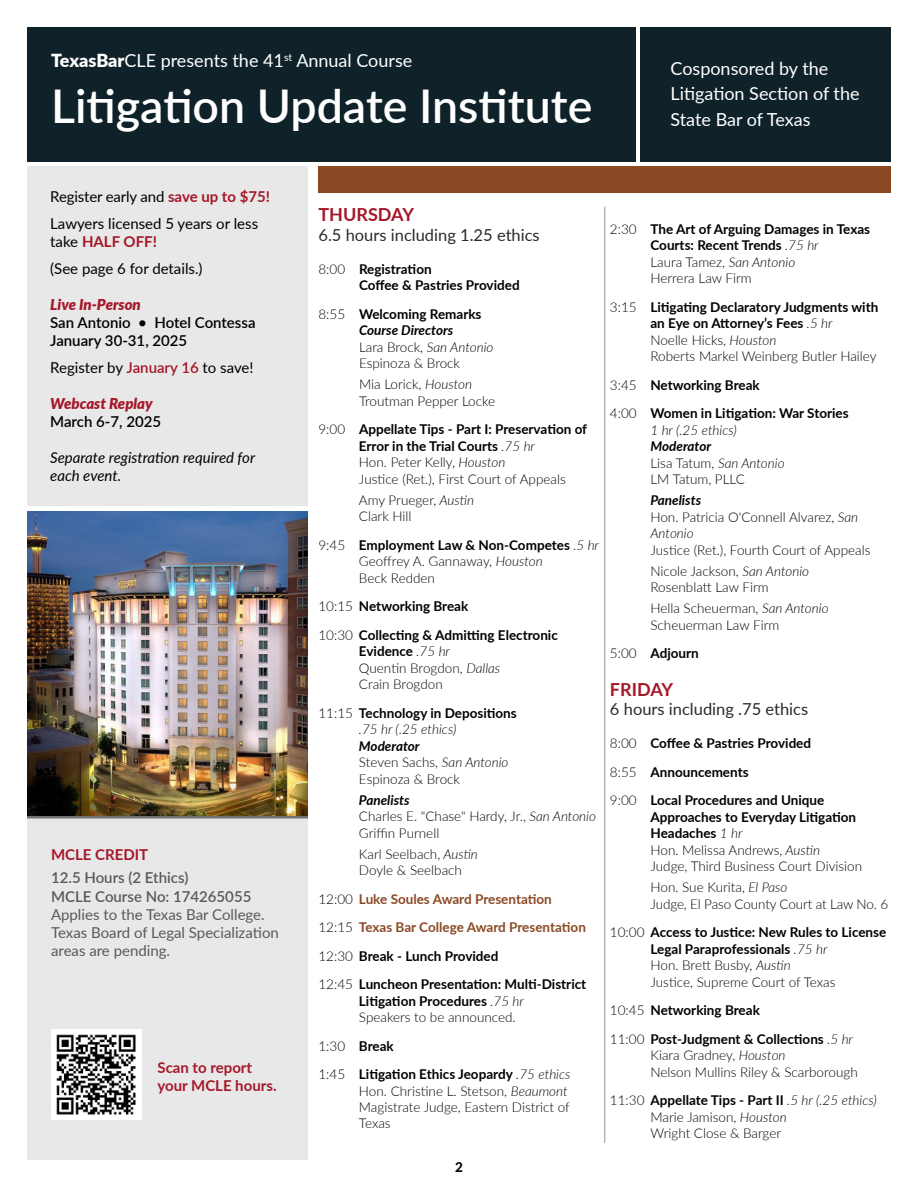
<style>
.page{position:relative;width:918px;height:1188px;background:#fff}
.page>*{position:absolute;margin:0;border:0;box-sizing:border-box;transform-origin:0 0}
.t1{font:600 46.5px "Lato";color:#fff}
.t2{font:18px/25.5px "Lato";color:#fff}
.t3{font:700 18px "Lato";color:#a51729}
.t4{font:16.5px "Lato";color:#282a2b}
.t5{font:15px/27px "Lato";color:#000}
.t6{font:15px/18px "Lato";color:#58595b}
.t7{font:600 15px/18px "Lato";color:#000}
.t8{font:italic 15px/18px "Lato";color:#000}
.t9{font:600 15px/19.5px "Lato";color:#58595b}
.t10{font:700 15px/18px "Lato";color:#a51729}
.t11{font:italic 900 15px "Lato";color:#a51729}
.t12{font:300 13.5px/16.5px "Lato";color:#000}
.t13{font:700 13.5px/16.5px "Lato";color:#000}
.t14{font:700 13.5px/28.5px "Lato";color:#8b4923}
.t15{font:italic 300 13.5px "Lato";color:#000}
.t16{font:800 13.5px "Lato";color:#000}
.s1{font-weight:900}
.s2{font-weight:700;color:#a51729}
.s3{font-weight:600;color:#a51729}
.s4{font-weight:300}
.s5{font-weight:700}
.s6{font-weight:700;font-style:italic}
.s7{font-style:italic}
.s8{font-weight:300;font-style:italic}
.s9{font-weight:300;color:#000}
.s10{color:#000}
</style>
<div class="page">
<div style="left:27px;top:166px;width:281px;height:340px;background:#e8e8e8"></div>
<div style="left:27px;top:27px;width:609px;height:135px;background:#102229"></div>
<div style="left:27px;top:819px;width:281px;height:341px;background:#e8e8e8"></div>
<hr style="left:604px;top:207px;width:1px;height:936px;background:#939598">
<hr style="left:27px;top:816px;width:281px;height:3px;background:#707172">
<img style="left:51px;top:1030px;width:90px;height:90px">
<img style="left:27px;top:512px;width:281px;height:304px">
<div style="left:640px;top:27px;width:251px;height:135px;background:#102229"></div>
<div style="left:318px;top:166px;width:573px;height:27px;background:#8b4923"></div>
<h2 class="t2" style="left:51px;top:47px;width:363px"><span class="s1">TexasBar</span>CLE presents the 41<sup>st</sup> Annual Course</h2>
<h2 class="t2" style="left:671px;top:54px;width:191px">Cosponsored by the<br>Litigation Section of the<br>State Bar of Texas</h2>
<h1 class="t1" style="left:51px;top:72px;width:543px">Litigation Update Institute</h1>
<p class="t5" style="left:50px;top:182px;width:221px">Register early and <span class="s2">save up to $75!<br></span>Lawyers licensed 5 years or less</p>
<p class="t5" style="left:50px;top:227px;width:154px">take <span class="s2">HALF OFF!<br></span>(See page 6 for details.)</p>
<p class="t11" style="left:50px;top:293px;width:92px">Live In-Person</p>
<p class="t7" style="left:50px;top:313px;width:207px">San Antonio • Hotel Contessa<br>January 30-31, 2025</p>
<p class="t5" style="left:50px;top:353px;width:205px">Register by <span class="s3">January 16</span> to save!</p>
<p class="t11" style="left:50px;top:392px;width:104px">Webcast Replay</p>
<p class="t7" style="left:50px;top:412px;width:112px">March 6-7, 2025</p>
<p class="t8" style="left:50px;top:448px;width:206px">Separate registration required for each event.</p>
<p class="t10" style="left:51px;top:845px;width:99px">MCLE CREDIT</p>
<p class="t9" style="left:51px;top:867px;width:202px">12.5 Hours (2 Ethics)<br>MCLE Course No: 174265055</p>
<p class="t6" style="left:51px;top:905px;width:229px">Applies to the Texas Bar College.<br>Texas Board of Legal Specialization areas are pending.</p>
<p class="t10" style="left:158px;top:1058px;width:121px">Scan to report your MCLE hours.</p>
<h2 class="t3" style="left:318px;top:201px;width:97px">THURSDAY</h2>
<p class="t4" style="left:318px;top:223px;width:223px">6.5 hours including 1.25 ethics</p>
<p class="t13" style="left:359px;top:260px;width:162px;text-indent:-40px"><span class="s4">8:00</span> Registration<br>Coffee &amp; Pastries Provided</p>
<p class="t12" style="left:359px;top:305px;width:136px;text-indent:-40px">8:55 <span class="s5">Welcoming Remarks<br></span><span class="s6">Course Directors<br></span>Lara Brock, <span class="s7">San Antonio<br></span>Espinoza &amp; Brock</p>
<p class="t12" style="left:359px;top:375px;width:138px">Mia Lorick, <span class="s7">Houston<br></span>Troutman Pepper Locke</p>
<p class="t13" style="left:359px;top:420px;width:230px;text-indent:-40px"><span class="s4">9:00</span> Appellate Tips - Part I: Preservation of Error in the Trial Courts <span class="s8">.75 hr<br></span><span class="s4">Hon. Peter Kelly,</span> <span class="s8">Houston<br></span><span class="s4">Justice (Ret.), First Court of Appeals</span></p>
<p class="t12" style="left:359px;top:491px;width:117px">Amy Prueger, <span class="s7">Austin<br></span>Clark Hill</p>
<p class="t12" style="left:359px;top:536px;width:242px;text-indent:-40px">9:45 <span class="s5">Employment Law &amp; Non-Competes</span> <span class="s7">.5 hr<br></span>Geoffrey A. Gannaway, <span class="s7">Houston<br></span>Beck Redden</p>
<p class="t13" style="left:318px;top:591px;width:241px;line-height:28.5px"><span class="s4">10:15</span> Networking Break<br><span class="s4">10:30</span> Collecting &amp; Admitting Electronic</p>
<p class="t12" style="left:359px;top:642px;width:143px"><span class="s5">Evidence</span> <span class="s7">.75 hr<br></span>Quentin Brogdon, <span class="s7">Dallas<br></span>Crain Brogdon</p>
<p class="t13" style="left:359px;top:704px;width:159px;text-indent:-40px"><span class="s4">11:15</span> Technology in Depositions <span class="s8">.75 hr (.25 ethics)</span></p>
<p class="t12" style="left:359px;top:737px;width:151px"><span class="s6">Moderator<br></span>Steven Sachs, <span class="s7">San Antonio<br></span>Espinoza &amp; Brock</p>
<p class="t12" style="left:359px;top:791px;width:239px"><span class="s6">Panelists<br></span>Charles E. "Chase" Hardy, Jr., <span class="s7">San Antonio<br></span>Griffin Purnell</p>
<p class="t12" style="left:359px;top:845px;width:120px">Karl Seelbach, <span class="s7">Austin<br></span>Doyle &amp; Seelbach</p>
<p class="t14" style="left:318px;top:884px;width:269px"><span class="s9">12:00</span> Luke Soules Award Presentation <span class="s9">12:15</span> Texas Bar College Award Presentation <span class="s9">12:30</span> <span class="s10">Break - Lunch Provided<br></span><span class="s9">12:45</span> <span class="s10">Luncheon Presentation: Multi-District</span></p>
<p class="t12" style="left:359px;top:992px;width:166px"><span class="s5">Litigation Procedures</span> <span class="s7">.75 hr<br></span>Speakers to be announced.</p>
<p class="t13" style="left:318px;top:1031px;width:254px;line-height:28.5px"><span class="s4">1:30</span> Break<br><span class="s4">1:45</span> Litigation Ethics Jeopardy <span class="s8">.75 ethics</span></p>
<p class="t12" style="left:359px;top:1082px;width:212px">Hon. Christine L. Stetson, <span class="s7">Beaumont<br></span>Magistrate Judge, Eastern District of<br>Texas</p>
<p class="t16" style="left:455px;top:1157px;width:9px">2</p>
<p class="t13" style="left:650px;top:220px;width:221px;text-indent:-40px"><span class="s4">2:30</span> The Art of Arguing Damages in Texas<br>Courts: Recent Trends <span class="s8">.75 hr<br></span><span class="s4">Laura Tamez,</span> <span class="s8">San Antonio<br></span><span class="s4">Herrera Law Firm</span></p>
<p class="t13" style="left:650px;top:298px;width:229px;text-indent:-40px"><span class="s4">3:15</span> Litigating Declaratory Judgments with an Eye on Attorney’s Fees <span class="s8">.5 hr<br></span><span class="s4">Noelle Hicks,</span> <span class="s8">Houston<br></span><span class="s4">Roberts Markel Weinberg Butler Hailey</span></p>
<p class="t13" style="left:610px;top:370px;width:240px;line-height:28.5px"><span class="s4">3:45</span> Networking Break<br><span class="s4">4:00</span> Women in Litigation: War Stories</p>
<p class="t15" style="left:650px;top:421px;width:88px">1 hr (.25 ethics)</p>
<p class="t12" style="left:650px;top:438px;width:136px"><span class="s6">Moderator<br></span>Lisa Tatum, <span class="s7">San Antonio<br></span>LM Tatum, PLLC</p>
<p class="t12" style="left:650px;top:492px;width:209px"><span class="s6">Panelists<br></span>Hon. Patricia O'Connell Alvarez, <span class="s7">San<br>Antonio</span></p>
<p class="t12" style="left:650px;top:539px;width:221px;line-height:21px">Justice (Ret.), Fourth Court of Appeals<br>Nicole Jackson, <span class="s7">San Antonio</span></p>
<p class="t12" style="left:650px;top:577px;width:180px;line-height:21px">Rosenblatt Law Firm<br>Hella Scheuerman, <span class="s7">San Antonio</span></p>
<p class="t12" style="left:610px;top:610px;width:171px;line-height:28.5px;text-indent:40px">Scheuerman Law Firm<br>5:00 <span class="s5">Adjourn</span></p>
<h2 class="t3" style="left:610px;top:676px;width:65px">FRIDAY</h2>
<p class="t4" style="left:610px;top:698px;width:200px">6 hours including .75 ethics</p>
<p class="t13" style="left:610px;top:729px;width:216px;line-height:28.5px"><span class="s4">8:00</span> Coffee &amp; Pastries Provided<br><span class="s4">8:55</span> Announcements<br><span class="s4">9:00</span> Local Procedures and Unique</p>
<p class="t12" style="left:650px;top:808px;width:213px"><span class="s5">Approaches to Everyday Litigation<br>Headaches</span> <span class="s7">1 hr<br></span>Hon. Melissa Andrews, <span class="s7">Austin<br></span>Judge, Third Business Court Division</p>
<p class="t12" style="left:650px;top:879px;width:239px">Hon. Sue Kurita, <span class="s7">El Paso<br></span>Judge, El Paso County Court at Law No. 6</p>
<p class="t13" style="left:650px;top:924px;width:237px;text-indent:-40px"><span class="s4">10:00</span> Access to Justice: New Rules to License Legal Paraprofessionals <span class="s8">.75 hr<br></span><span class="s4">Hon. Brett Busby,</span> <span class="s8">Austin<br></span><span class="s4">Justice, Supreme Court of Texas</span></p>
<p class="t13" style="left:610px;top:996px;width:245px;line-height:28.5px"><span class="s4">10:45</span> Networking Break<br><span class="s4">11:00</span> Post-Judgment &amp; Collections <span class="s8">.5 hr</span></p>
<p class="t12" style="left:650px;top:1047px;width:209px">Kiara Gradney, <span class="s7">Houston<br></span>Nelson Mullins Riley &amp; Scarborough</p>
<p class="t12" style="left:650px;top:1092px;width:228px;text-indent:-40px">11:30 <span class="s5">Appellate Tips - Part II</span> <span class="s7">.5 hr (.25 ethics)<br></span>Marie Jamison, <span class="s7">Houston<br></span>Wright Close &amp; Barger</p>
</div>
